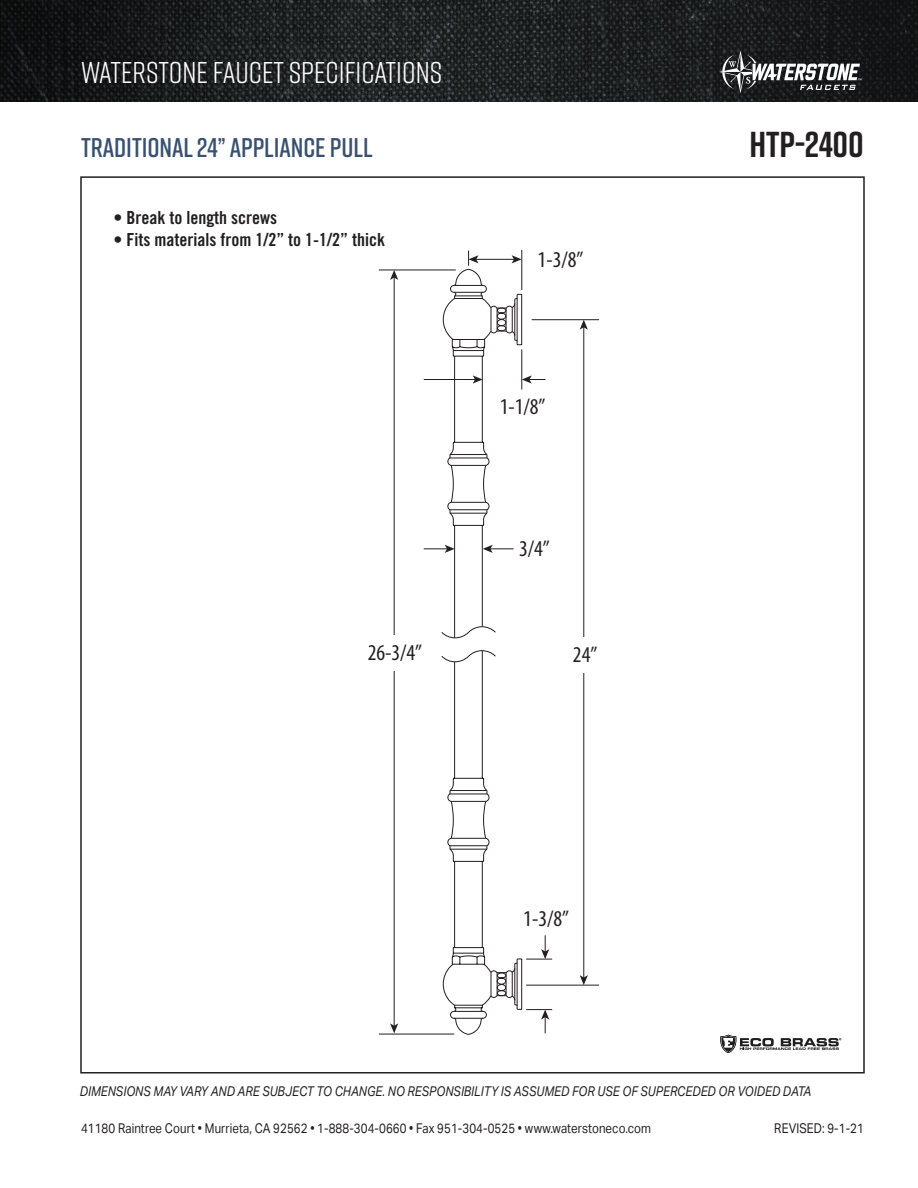
<style>
.page{position:relative;width:918px;height:1188px;background:#fff}
.page>*{position:absolute;margin:0;border:0;box-sizing:border-box;transform-origin:0 0}
.t1{font:700 36px "Rift";color:#231f20}
.t2{font:30px "Rift";color:#fff}
.t3{font:600 27px "Rift";letter-spacing:-.005em;color:#395170}
.t4{font:condensed 22.65px "Myriad Pro";color:#231f20}
.t5{font:18px "Trade Gothic Bold Cond Twenty";color:#231f20}
.t6{font:13.5px "Aktiv Grotesk";letter-spacing:.01em;color:#231f20;scale:.85 1}
.t7{font:italic 13.5px "Aktiv Grotesk";letter-spacing:.01em;color:#231f20;scale:.85 1}
</style>
<div class="page">
<img style="left:0;top:0;width:918px;height:101px">
<svg style="left:719px;top:51px;width:142px;height:42px"></svg>
<svg style="left:720px;top:1035px;width:121px;height:18px"></svg>
<svg style="left:378px;top:249px;width:222px;height:786px"></svg>
<hr style="left:521px;top:250px;width:1px;height:40px;background:#231f20">
<hr style="left:476px;top:259px;width:39px;height:1px;background:#231f20">
<svg style="left:468px;top:251px;width:11px;height:15px"></svg>
<svg style="left:512px;top:255px;width:10px;height:8px"></svg>
<svg style="left:523px;top:375px;width:23px;height:9px"></svg>
<svg style="left:526px;top:1009px;width:26px;height:24px"></svg>
<svg style="left:526px;top:935px;width:26px;height:25px"></svg>
<hr style="left:526px;top:985px;width:73px;height:1px;background:#231f20">
<hr style="left:532px;top:319px;width:67px;height:1px;background:#231f20">
<hr style="left:583px;top:327px;width:1px;height:651px;background:#231f20">
<svg style="left:580px;top:975px;width:8px;height:10px"></svg>
<svg style="left:580px;top:320px;width:8px;height:10px"></svg>
<div style="left:564px;top:637px;width:49px;height:35px;background:#fff"></div>
<svg style="left:442px;top:268px;width:81px;height:767px"></svg>
<hr style="left:517px;top:963px;width:1px;height:43px;background:#231f20">
<hr style="left:514px;top:968px;width:1px;height:32px;background:#231f20">
<svg style="left:454px;top:1018px;width:29px;height:1px"></svg>
<svg style="left:454px;top:1011px;width:29px;height:1px"></svg>
<svg style="left:454px;top:285px;width:29px;height:1px"></svg>
<hr style="left:514px;top:303px;width:1px;height:33px;background:#231f20">
<hr style="left:517px;top:298px;width:1px;height:43px;background:#231f20">
<svg style="left:454px;top:292px;width:29px;height:7px"></svg>
<svg style="left:424px;top:307px;width:90px;height:690px"></svg>
<hr style="left:379px;top:269px;width:77px;height:1px;background:#231f20">
<hr style="left:379px;top:1034px;width:75px;height:1px;background:#231f20">
<hr style="left:394px;top:277px;width:1px;height:749px;background:#231f20">
<svg style="left:390px;top:270px;width:8px;height:10px"></svg>
<svg style="left:390px;top:1023px;width:8px;height:10px"></svg>
<div style="left:365px;top:636px;width:51px;height:35px;background:#fff"></div>
<h2 class="t2" style="left:81px;top:51px;width:363px">WATERSTONE FAUCET SPECIFICATIONS</h2>
<p class="t3" style="left:81px;top:128px;width:293px">TRADITIONAL 24” APPLIANCE PULL</p>
<p class="t1" style="left:749px;top:119px;width:116px">HTP-2400</p>
<p class="t5" style="left:113px;top:207px;width:165px">• Break to length screws</p>
<p class="t5" style="left:113px;top:229px;width:273px">• Fits materials from 1/2” to 1-1/2” thick</p>
<p class="t4" style="left:538px;top:246px;width:47px">1-3/8”</p>
<p class="t4" style="left:500px;top:392px;width:47px">1-1/8”</p>
<p class="t4" style="left:519px;top:534px;width:32px">3/4”</p>
<p class="t4" style="left:368px;top:639px;width:56px">26-3/4”</p>
<p class="t4" style="left:573px;top:641px;width:26px">24”</p>
<p class="t4" style="left:523px;top:905px;width:47px">1-3/8”</p>
<p class="t7" style="left:80px;top:1083px;width:862px">DIMENSIONS MAY VARY AND ARE SUBJECT TO CHANGE. NO RESPONSIBILITY IS ASSUMED FOR USE OF SUPERCEDED OR VOIDED DATA</p>
<p class="t6" style="left:81px;top:1120px;width:672px">41180 Raintree Court • Murrieta, CA 92562 • 1-888-304-0660 • Fax 951-304-0525 • www.waterstoneco.com</p>
<p class="t6" style="left:774px;top:1121px;width:107px">REVISED: 9-1-21</p>
</div>
